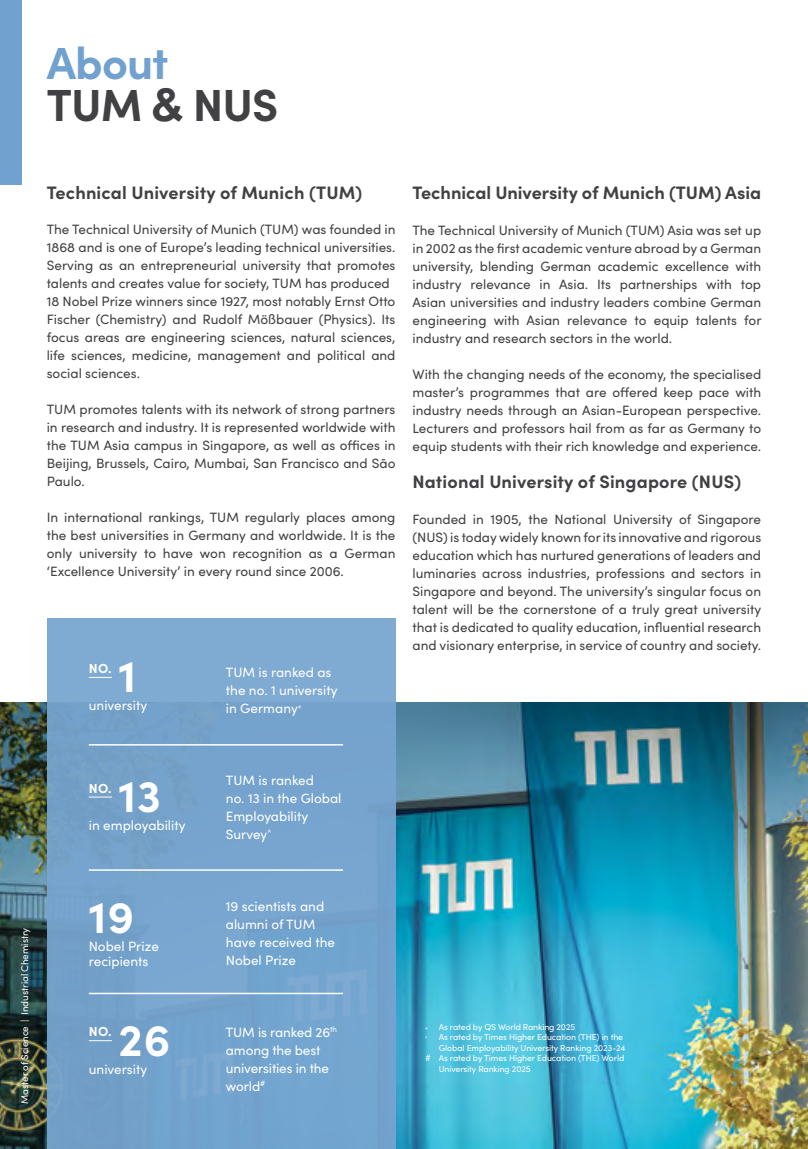
<style>
.page{position:relative;width:808px;height:1149px;background:#fff}
.page>*{position:absolute;margin:0;border:0;box-sizing:border-box;transform-origin:0 0}
.t1{font:700 45px/42px "Sofia Pro";letter-spacing:-.02em;color:#414042}
.t2{font:700 45px "Sofia Pro";color:#fff}
.t3{font:700 18px "Sofia Pro";letter-spacing:.005em;color:#414042}
.t4{font:13.5px/18px "Sofia Pro";color:#414042;text-align:justify}
.t5{font:13.5px/18px "Sofia Pro";color:#fff}
.t6{font:700 13.05px "Sofia Pro";color:#fff}
.t7{font:9.75px "Sofia Pro";letter-spacing:-.01em;color:#fff}
.t8{font:8.7px "Sofia Pro";letter-spacing:-.01em;color:#fff}
.t9{font:5.1px "Roboto";color:#fff}
.s1{color:#71a1ce}
.s2{font-family:"Arial"}
.s3{font-family:"Roboto";font-size:5.1px}
.s4{font-family:"Roboto"}
</style>
<div class="page">
<img style="left:0;top:702px;width:808px;height:446px">
<div style="left:47px;top:618px;width:348px;height:530px;background:#71a1ce"></div>
<div style="left:0;top:0;width:21px;height:184px;background:#71a1ce"></div>
<svg style="left:89px;top:676px;width:23px;height:1px"></svg>
<svg style="left:89px;top:796px;width:23px;height:1px"></svg>
<hr style="left:89px;top:743px;width:254px;height:2px;background:#fff">
<hr style="left:89px;top:869px;width:254px;height:1px;background:#fff">
<hr style="left:89px;top:992px;width:254px;height:1px;background:#fff">
<h1 class="t1" style="left:47px;top:39px;width:233px"><span class="s1">About<br></span>TUM <span class="s2">&amp;</span> NUS</h1>
<h2 class="t3" style="left:47px;top:179px;width:317px">Technical University of Munich (TUM)</h2>
<p class="t4" style="left:47px;top:219px;width:350px;text-align:left">The Technical University of Munich (TUM) was founded in 1868 and is one of Europe’s leading technical universities.<br>Serving as an entrepreneurial university that promotes talents and creates value for society, TUM has produced 18 Nobel Prize winners since 1927, most notably Ernst Otto Fischer (Chemistry) and Rudolf Mößbauer (Physics). Its focus areas are engineering sciences, natural sciences, life sciences, medicine, management and political and social sciences.</p>
<p class="t4" style="left:47px;top:399px;width:350px">TUM promotes talents with its network of strong partners in research and industry. It is represented worldwide with the TUM Asia campus in Singapore, as well as offices in Beijing, Brussels, Cairo, Mumbai, San Francisco and São Paulo.</p>
<p class="t4" style="left:47px;top:507px;width:350px">In international rankings, TUM regularly places among the best universities in Germany and worldwide. It is the only university to have won recognition as a German ‘Excellence University’ in every round since 2006.</p>
<p class="t6" style="left:89px;top:658px;width:24px">NO.</p>
<h1 class="t2" style="left:119px;top:641px;width:19px">1</h1>
<p class="t5" style="left:89px;top:695px;width:60px">university</p>
<p class="t5" style="left:226px;top:662px;width:113px">TUM is ranked as the no. 1 university in Germany<sup>+</sup></p>
<h2 class="t3" style="left:412px;top:179px;width:350px">Technical University of Munich (TUM) Asia</h2>
<p class="t4" style="left:412px;top:221px;width:351px">The Technical University of Munich (TUM) Asia was set up in 2002 as the first academic venture abroad by a German university, blending German academic excellence with industry relevance in Asia. Its partnerships with top Asian universities and industry leaders combine German engineering with Asian relevance to equip talents for industry and research sectors in the world.</p>
<p class="t4" style="left:412px;top:365px;width:350px">With the changing needs of the economy, the specialised master’s programmes that are offered keep pace with industry needs through an Asian-European perspective.<br>Lecturers and professors hail from as far as Germany to equip students with their rich knowledge and experience.</p>
<h2 class="t3" style="left:412px;top:467px;width:330px">National University of Singapore (NUS)</h2>
<p class="t4" style="left:412px;top:509px;width:350px">Founded in 1905, the National University of Singapore (NUS) is today widely known for its innovative and rigorous education which has nurtured generations of leaders and luminaries across industries, professions and sectors in Singapore and beyond. The university’s singular focus on talent will be the cornerstone of a truly great university that is dedicated to quality education, influential research and visionary enterprise, in service of country and society.</p>
<p class="t7" style="left:18px;top:1103px;width:177px;rotate:-90deg">Master of Science | Industrial Chemistry</p>
<p class="t6" style="left:89px;top:777px;width:24px">NO.</p>
<h1 class="t2" style="left:119px;top:761px;width:44px">13</h1>
<p class="t5" style="left:89px;top:815px;width:98px">in employability</p>
<h1 class="t2" style="left:89px;top:882px;width:47px">19</h1>
<p class="t5" style="left:89px;top:938px;width:72px;line-height:15px">Nobel Prize recipients</p>
<p class="t6" style="left:89px;top:1021px;width:24px">NO.</p>
<h1 class="t2" style="left:119px;top:1004px;width:53px">26</h1>
<p class="t5" style="left:89px;top:1058px;width:60px">university</p>
<p class="t5" style="left:226px;top:770px;width:117px">TUM is ranked<br>no. 13 in the Global<br>Employability<br>Survey<sup>^</sup></p>
<p class="t5" style="left:226px;top:896px;width:111px">19 scientists and alumni of TUM have received the<br>Nobel Prize</p>
<p class="t5" style="left:226px;top:1021px;width:113px">TUM is ranked 26<sup>th </sup>among the best universities in the world<sup>#</sup></p>
<p class="t8" style="left:425px;top:1020px;width:151px"><span class="s3">+</span> As rated by QS World Ranking 2025</p>
<p class="t9" style="left:425px;top:1034px;width:4px">^</p>
<p class="t8" style="left:439px;top:1030px;width:186px">As rated by Times Higher Education (THE) in the</p>
<p class="t8" style="left:439px;top:1041px;width:188px">Global Employability University Ranking 2023-24</p>
<p class="t8" style="left:425px;top:1051px;width:201px"><span class="s4">#</span> As rated by Times Higher Education (THE) World</p>
<p class="t8" style="left:439px;top:1062px;width:93px">University Ranking 2025</p>
</div>
